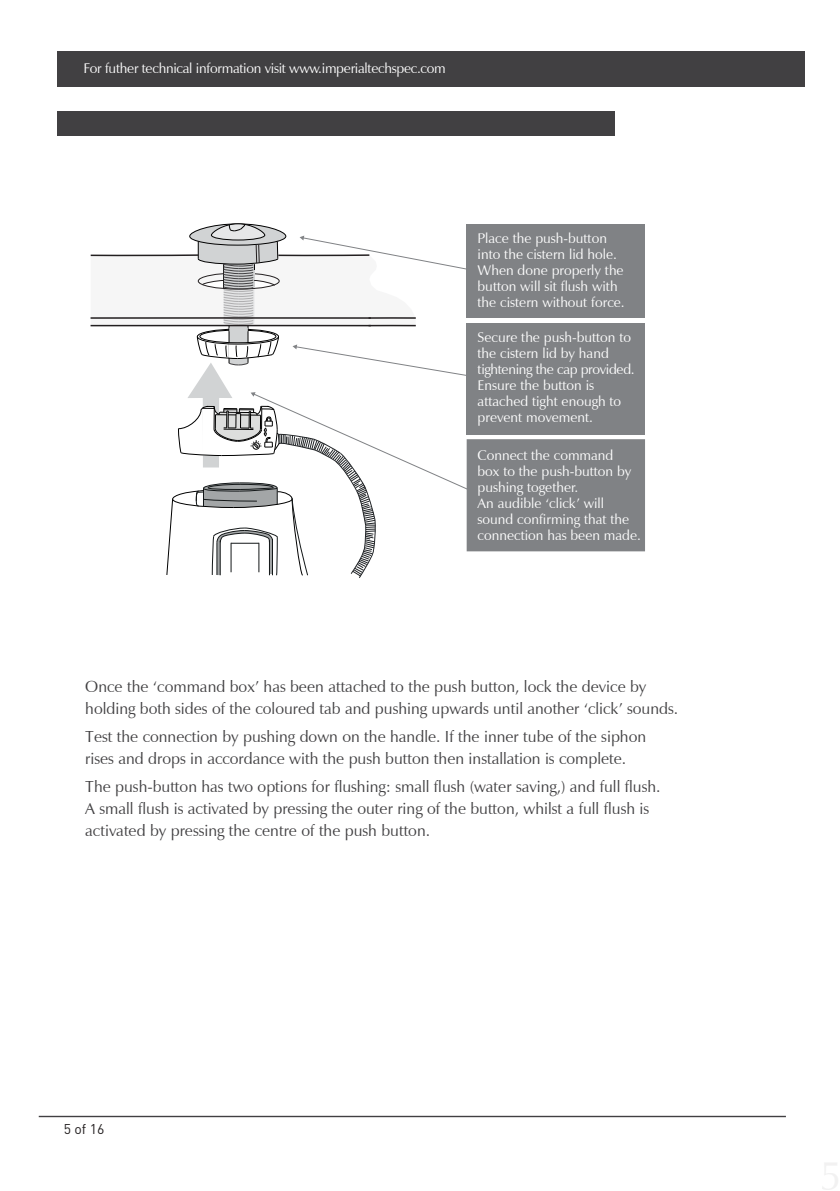
<style>
.page{position:relative;width:840px;height:1191px;background:#fff}
.page>*{position:absolute;margin:0;border:0;box-sizing:border-box;transform-origin:0 0}
.t1{font:16px/22px "Zapf Humanist 601 BT";color:#414042}
.t2{font:14px/16px "Zapf Humanist 601 BT";color:#fff}
.t3{font:14px "Zapf Humanist 601 BT";letter-spacing:-.02em;color:#fff}
.t4{font:14px "DIN";color:#231f20}
</style>
<div class="page">
<div style="left:466px;top:439px;width:178px;height:112px;background:#808285"></div>
<div style="left:466px;top:323px;width:178px;height:111px;background:#808285"></div>
<div style="left:466px;top:224px;width:178px;height:94px;background:#808285"></div>
<div style="left:57px;top:111px;width:557px;height:25px;background:#414042"></div>
<div style="left:57px;top:52px;width:746px;height:35px;background:#414042"></div>
<hr style="left:39px;top:1115px;width:746px;height:2px;background:#414042">
<svg style="left:90px;top:223px;width:380px;height:355px"></svg>
<p class="t3" style="left:83px;top:60px;width:363px">For futher technical information visit www.imperialtechspec.com</p>
<p class="t2" style="left:477px;top:230px;width:148px">Place the push-button into the cistern lid hole.<br>When done properly the button will sit flush with the cistern without force.</p>
<p class="t2" style="left:477px;top:329px;width:159px">Secure the push-button to the cistern lid by hand tightening the cap provided.<br>Ensure the button is attached tight enough to prevent movement.</p>
<p class="t2" style="left:477px;top:447px;width:165px">Connect the command<br>box to the push-button by pushing together.<br>An audible ‘click’ will sound confirming that the connection has been made.</p>
<p class="t1" style="left:85px;top:675px;width:594px">Once the ‘command box’ has been attached to the push button, lock the device by holding both sides of the coloured tab and pushing upwards until another ‘click’ sounds.</p>
<p class="t1" style="left:85px;top:725px;width:562px">Test the connection by pushing down on the handle. If the inner tube of the siphon rises and drops in accordance with the push button then installation is complete.</p>
<p class="t1" style="left:85px;top:775px;width:576px">The push-button has two options for flushing: small flush (water saving,) and full flush.<br>A small flush is activated by pressing the outer ring of the button, whilst a full flush is activated by pressing the centre of the push button.</p>
<p class="t4" style="left:64px;top:1120px;width:42px">5 of 16</p>
</div>
